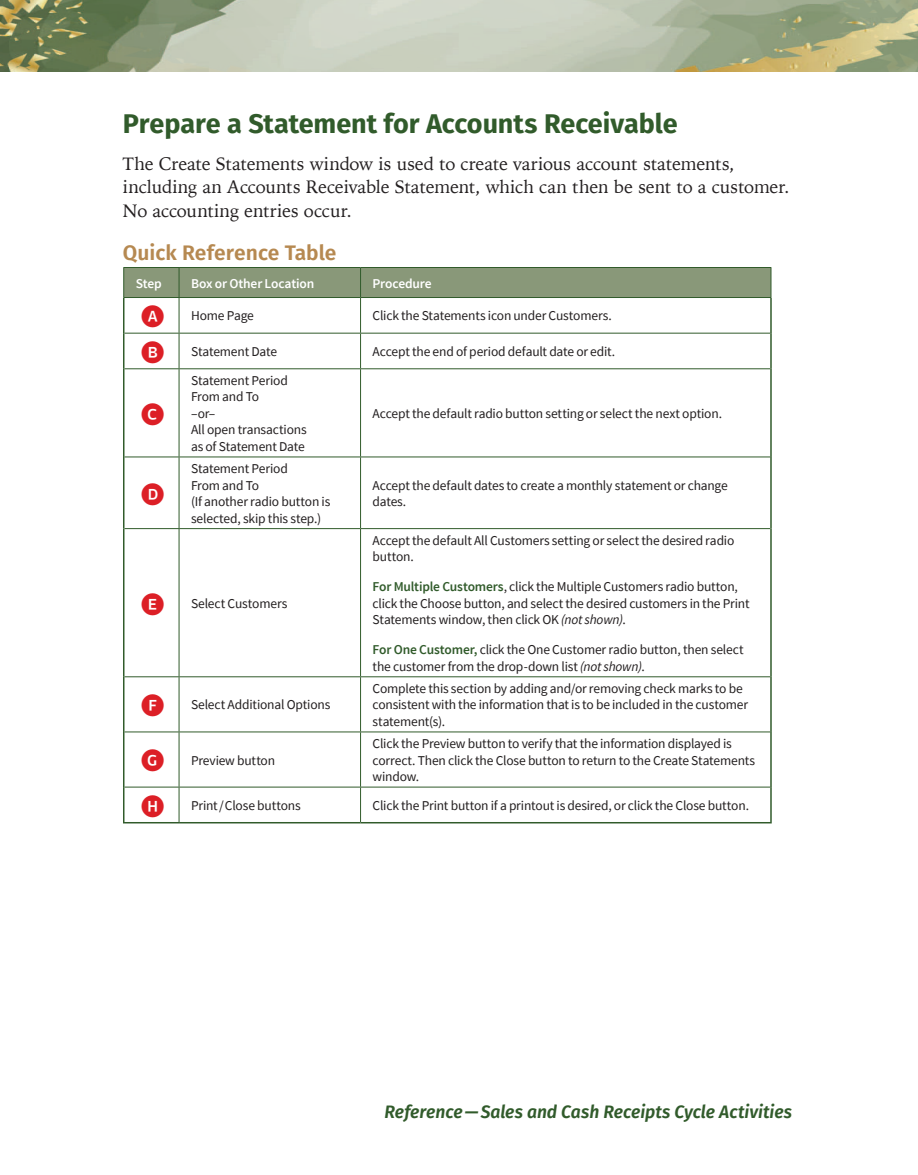
<style>
.page{position:relative;width:918px;height:1175px;background:#fff}
.page>*{position:absolute;margin:0;border:0;box-sizing:border-box;transform-origin:0 0}
.H1_Rev{font:700 27px "Fira Sans";letter-spacing:-.005em;color:#315b2b}
.QB5_REF_H2{font:600 21px "Fira Sans";color:#b68951}
.TX{font:18px/23.2px "Iowan Old Style";letter-spacing:-.005em;color:#231f20}
.t1{font:italic 600 18px "Fira Sans";letter-spacing:-.005em;color:#315b2b}
.QB5_Quick_REF_TB{font:13.5px/16.5px "Source Sans Pro";letter-spacing:-.015em;color:#231f20}
.QB5_Quick_Ref_TH{font:600 13.5px "Source Sans Pro";letter-spacing:-.01em;color:#fff}
.s1{font-weight:600;color:#315b2b}
.s2{font-style:italic}
</style>
<div class="page">
<img style="left:0;top:0;width:918px;height:71px">
<hr style="left:123px;top:298px;width:1px;height:35px;background:#315b2b">
<hr style="left:770px;top:298px;width:2px;height:35px;background:#315b2b">
<hr style="left:123px;top:333px;width:1px;height:36px;background:#315b2b">
<hr style="left:770px;top:333px;width:2px;height:36px;background:#315b2b">
<hr style="left:123px;top:369px;width:1px;height:88px;background:#315b2b">
<hr style="left:770px;top:369px;width:2px;height:88px;background:#315b2b">
<hr style="left:123px;top:457px;width:1px;height:71px;background:#315b2b">
<hr style="left:770px;top:457px;width:2px;height:71px;background:#315b2b">
<hr style="left:123px;top:528px;width:1px;height:149px;background:#315b2b">
<hr style="left:770px;top:528px;width:2px;height:149px;background:#315b2b">
<hr style="left:123px;top:677px;width:1px;height:55px;background:#315b2b">
<hr style="left:770px;top:677px;width:2px;height:55px;background:#315b2b">
<hr style="left:123px;top:732px;width:1px;height:55px;background:#315b2b">
<hr style="left:770px;top:732px;width:2px;height:55px;background:#315b2b">
<hr style="left:123px;top:787px;width:1px;height:35px;background:#315b2b">
<hr style="left:770px;top:787px;width:2px;height:35px;background:#315b2b">
<hr style="left:123px;top:822px;width:56px;height:1px;background:#315b2b">
<hr style="left:179px;top:822px;width:182px;height:1px;background:#315b2b">
<hr style="left:361px;top:822px;width:411px;height:1px;background:#315b2b">
<hr style="left:179px;top:298px;width:1px;height:35px;background:#315b2b">
<hr style="left:360px;top:298px;width:1px;height:35px;background:#315b2b">
<hr style="left:124px;top:333px;width:55px;height:1px;background:#315b2b">
<hr style="left:179px;top:333px;width:182px;height:1px;background:#315b2b">
<hr style="left:179px;top:333px;width:1px;height:35px;background:#315b2b">
<hr style="left:361px;top:333px;width:409px;height:1px;background:#315b2b">
<hr style="left:360px;top:333px;width:1px;height:35px;background:#315b2b">
<hr style="left:124px;top:368px;width:55px;height:1px;background:#315b2b">
<hr style="left:179px;top:368px;width:182px;height:1px;background:#315b2b">
<hr style="left:179px;top:369px;width:1px;height:87px;background:#315b2b">
<hr style="left:361px;top:368px;width:409px;height:1px;background:#315b2b">
<hr style="left:360px;top:369px;width:1px;height:87px;background:#315b2b">
<hr style="left:124px;top:456px;width:55px;height:1px;background:#315b2b">
<hr style="left:179px;top:456px;width:182px;height:1px;background:#315b2b">
<hr style="left:179px;top:457px;width:1px;height:71px;background:#315b2b">
<hr style="left:361px;top:456px;width:409px;height:1px;background:#315b2b">
<hr style="left:360px;top:457px;width:1px;height:71px;background:#315b2b">
<hr style="left:124px;top:528px;width:55px;height:1px;background:#315b2b">
<hr style="left:179px;top:528px;width:182px;height:1px;background:#315b2b">
<hr style="left:179px;top:529px;width:1px;height:147px;background:#315b2b">
<hr style="left:361px;top:528px;width:409px;height:1px;background:#315b2b">
<hr style="left:360px;top:529px;width:1px;height:147px;background:#315b2b">
<hr style="left:124px;top:676px;width:55px;height:1px;background:#315b2b">
<hr style="left:179px;top:676px;width:182px;height:1px;background:#315b2b">
<hr style="left:179px;top:677px;width:1px;height:54px;background:#315b2b">
<hr style="left:361px;top:676px;width:409px;height:1px;background:#315b2b">
<hr style="left:360px;top:677px;width:1px;height:54px;background:#315b2b">
<hr style="left:124px;top:731px;width:55px;height:1px;background:#315b2b">
<hr style="left:179px;top:731px;width:182px;height:1px;background:#315b2b">
<hr style="left:179px;top:732px;width:1px;height:54px;background:#315b2b">
<hr style="left:361px;top:731px;width:409px;height:1px;background:#315b2b">
<hr style="left:360px;top:732px;width:1px;height:54px;background:#315b2b">
<hr style="left:124px;top:786px;width:55px;height:1px;background:#315b2b">
<hr style="left:179px;top:786px;width:182px;height:1px;background:#315b2b">
<hr style="left:179px;top:787px;width:1px;height:35px;background:#315b2b">
<hr style="left:361px;top:786px;width:409px;height:1px;background:#315b2b">
<hr style="left:360px;top:787px;width:1px;height:35px;background:#315b2b">
<div style="left:123px;top:267px;width:649px;height:30px;background:#899879"></div>
<hr style="left:123px;top:297px;width:56px;height:1px;background:#315b2b">
<hr style="left:179px;top:297px;width:182px;height:1px;background:#315b2b">
<hr style="left:361px;top:297px;width:410px;height:1px;background:#315b2b">
<p class="H1_Rev" style="left:123px;top:101px;width:556px">Prepare a Statement for Accounts Receivable</p>
<p class="TX" style="left:123px;top:151px;width:668px">The Create Statements window is used to create various account statements, including an Accounts Receivable Statement, which can then be sent to a customer.<br>No accounting entries occur.</p>
<p class="QB5_REF_H2" style="left:123px;top:235px;width:215px">Quick Reference Table</p>
<p class="QB5_Quick_Ref_TH" style="left:136px;top:274px;width:28px">Step</p>
<p class="QB5_Quick_Ref_TH" style="left:191px;top:274px;width:125px">Box or Other Location</p>
<p class="QB5_Quick_Ref_TH" style="left:373px;top:274px;width:61px">Procedure</p>
<p class="QB5_Quick_REF_TB" style="left:191px;top:307px;width:64px">Home Page</p>
<p class="QB5_Quick_REF_TB" style="left:373px;top:307px;width:241px">Click the Statements icon under Customers.</p>
<p class="QB5_Quick_REF_TB" style="left:191px;top:343px;width:88px">Statement Date</p>
<p class="QB5_Quick_REF_TB" style="left:373px;top:343px;width:244px">Accept the end of period default date or edit.</p>
<p class="QB5_Quick_REF_TB" style="left:191px;top:372px;width:117px">Statement Period<br>From and To<br>–or–<br>All open transactions as of Statement Date</p>
<p class="QB5_Quick_REF_TB" style="left:373px;top:405px;width:351px">Accept the default radio button setting or select the next option.</p>
<p class="QB5_Quick_REF_TB" style="left:191px;top:460px;width:141px">Statement Period<br>From and To<br>(If another radio button is selected, skip this step.)</p>
<p class="QB5_Quick_REF_TB" style="left:191px;top:595px;width:98px">Select Customers</p>
<p class="QB5_Quick_REF_TB" style="left:191px;top:696px;width:141px">Select Additional Options</p>
<p class="QB5_Quick_REF_TB" style="left:191px;top:751px;width:86px">Preview button</p>
<p class="QB5_Quick_REF_TB" style="left:373px;top:477px;width:357px">Accept the default dates to create a monthly statement or change dates.</p>
<p class="QB5_Quick_REF_TB" style="left:373px;top:532px;width:363px">Accept the default All Customers setting or select the desired radio button.</p>
<p class="QB5_Quick_REF_TB" style="left:373px;top:578px;width:379px"><span class="s1">For Multiple Customers</span>, click the Multiple Customers radio button, click the Choose button, and select the desired customers in the Print<br>Statements window, then click OK <span class="s2">(not shown)</span>.</p>
<p class="QB5_Quick_REF_TB" style="left:373px;top:641px;width:373px"><span class="s1">For One Customer,</span> click the One Customer radio button, then select the customer from the drop-down list <span class="s2">(not shown)</span>.</p>
<p class="QB5_Quick_REF_TB" style="left:373px;top:680px;width:377px">Complete this section by adding and/or removing check marks to be consistent with the information that is to be included in the customer statement(s).</p>
<p class="QB5_Quick_REF_TB" style="left:373px;top:735px;width:384px">Click the Preview button to verify that the information displayed is correct. Then click the Close button to return to the Create Statements window.</p>
<p class="QB5_Quick_REF_TB" style="left:191px;top:797px;width:111px">Print/Close buttons</p>
<p class="QB5_Quick_REF_TB" style="left:373px;top:797px;width:378px">Click the Print button if a printout is desired, or click the Close button.</p>
<h3 class="t1" style="left:384px;top:1096px;width:409px">Reference—Sales and Cash Receipts Cycle Activities</h3>
</div>
